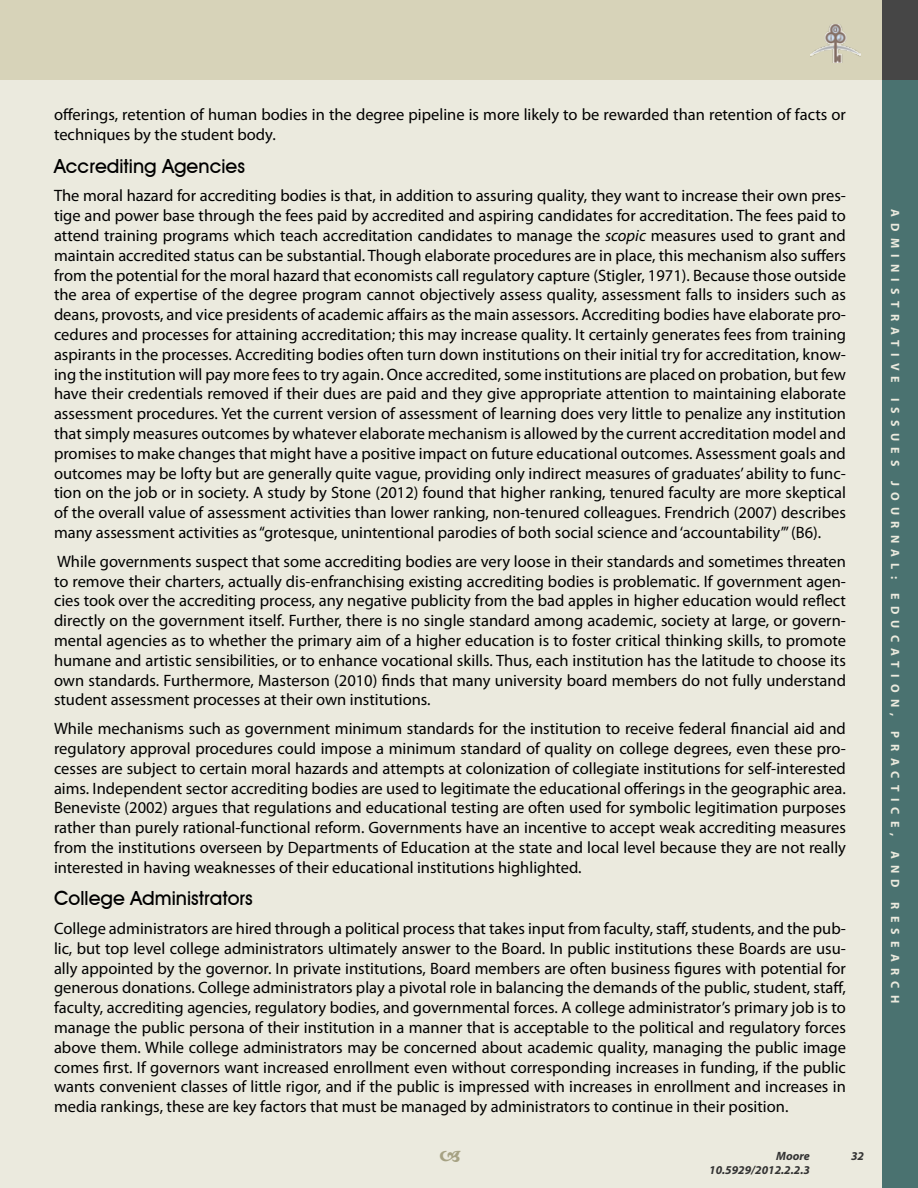
<style>
.page{position:relative;width:918px;height:1188px;background:#ebeade}
.page>*{position:absolute;margin:0;border:0;box-sizing:border-box;transform-origin:0 0}
.t1{font:500 19.5px "Avant Garde IT Cby BT";color:#000}
.t2{font:16.5px/19.8px "Myriad Pro";color:#000;text-align:justify}
.t3{font:700 12px "Myriad Pro";letter-spacing:.52em;color:#ebeade}
.t4{font:italic 700 12px "Myriad Pro";color:#333}
.s1{font-style:italic}
</style>
<div class="page">
<div style="left:0;top:0;width:882px;height:80px;background:#d7d3b9"></div>
<div style="left:882px;top:80px;width:36px;height:1108px;background:#4a7270"></div>
<div style="left:882px;top:0;width:36px;height:80px;background:#464646"></div>
<img style="left:811px;top:24px;width:50px;height:38px">
<p class="t2" style="left:54px;top:105px;width:793px">offerings, retention of human bodies in the degree pipeline is more likely to be rewarded than retention of facts or techniques by the student body.</p>
<p class="t1" style="left:54px;top:154px;width:193px">Accrediting Agencies</p>
<p class="t2" style="left:54px;top:186px;width:794px">The moral hazard for accrediting bodies is that, in addition to assuring quality, they want to increase their own pres&shy;tige and power base through the fees paid by accredited and aspiring candidates for accreditation. The fees paid to attend training programs which teach accreditation candidates to manage the <span class="s1">scopic</span> measures used to grant and maintain accredited status can be substantial. Though elaborate procedures are in place, this mechanism also suffers from the potential for the moral hazard that economists call regulatory capture (Stigler, 1971). Because those outside the area of expertise of the degree program cannot objectively assess quality, assessment falls to insiders such as deans, provosts, and vice presidents of academic affairs as the main assessors. Accrediting bodies have elaborate pro&shy;cedures and processes for attaining accreditation; this may increase quality. It certainly generates fees from training aspirants in the processes. Accrediting bodies often turn down institutions on their initial try for accreditation, know&shy;ing the institution will pay more fees to try again. Once accredited, some institutions are placed on probation, but few have their credentials removed if their dues are paid and they give appropriate attention to maintaining elaborate assessment procedures. Yet the current version of assessment of learning does very little to penalize any institution that simply measures outcomes by whatever elaborate mechanism is allowed by the current accreditation model and promises to make changes that might have a positive impact on future educational outcomes. Assessment goals and outcomes may be lofty but are generally quite vague, providing only indirect measures of graduates’ ability to func&shy;tion on the job or in society. A study by Stone (2012) found that higher ranking, tenured faculty are more skeptical of the overall value of assessment activities than lower ranking, non-tenured colleagues. Frendrich (2007) describes many assessment activities as “grotesque, unintentional parodies of both social science and ‘accountability’” (B6).</p>
<p class="t2" style="left:54px;top:551px;width:794px">While governments suspect that some accrediting bodies are very loose in their standards and sometimes threaten to remove their charters, actually dis-enfranchising existing accrediting bodies is problematic. If government agen&shy;cies took over the accrediting process, any negative publicity from the bad apples in higher education would reflect directly on the government itself. Further, there is no single standard among academic, society at large, or govern&shy;mental agencies as to whether the primary aim of a higher education is to foster critical thinking skills, to promote humane and artistic sensibilities, or to enhance vocational skills. Thus, each institution has the latitude to choose its own standards. Furthermore, Masterson (2010) finds that many university board members do not fully understand student assessment processes at their own institutions.</p>
<p class="t2" style="left:54px;top:718px;width:794px">While mechanisms such as government minimum standards for the institution to receive federal financial aid and regulatory approval procedures could impose a minimum standard of quality on college degrees, even these pro&shy;cesses are subject to certain moral hazards and attempts at colonization of collegiate institutions for self-interested aims. Independent sector accrediting bodies are used to legitimate the educational offerings in the geographic area.<br>Beneviste (2002) argues that regulations and educational testing are often used for symbolic legitimation purposes rather than purely rational-functional reform. Governments have an incentive to accept weak accrediting measures from the institutions overseen by Departments of Education at the state and local level because they are not really interested in having weaknesses of their educational institutions highlighted.</p>
<p class="t1" style="left:54px;top:886px;width:200px">College Administrators</p>
<p class="t2" style="left:54px;top:918px;width:794px">College administrators are hired through a political process that takes input from faculty, staff, students, and the pub&shy;lic, but top level college administrators ultimately answer to the Board. In public institutions these Boards are usu&shy;ally appointed by the governor. In private institutions, Board members are often business figures with potential for generous donations. College administrators play a pivotal role in balancing the demands of the public, student, staff, faculty, accrediting agencies, regulatory bodies, and governmental forces. A college administrator’s primary job is to manage the public persona of their institution in a manner that is acceptable to the political and regulatory forces above them. While college administrators may be concerned about academic quality, managing the public image comes first. If governors want increased enrollment even without corresponding increases in funding, if the public wants convenient classes of little rigor, and if the public is impressed with increases in enrollment and increases in media rankings, these are key factors that must be managed by administrators to continue in their position.</p>
<p class="t4" style="left:776px;top:1148px;width:35px">Moore</p>
<p class="t4" style="left:851px;top:1148px;width:14px">32</p>
<p class="t4" style="left:709px;top:1162px;width:102px">10.5929/2012.2.2.3</p>
<p class="t3" style="left:903px;top:209px;width:795px;rotate:90deg">ADMINISTRATIVE ISSUES JOURNAL: EdUCATION, PRACTICE, AND RESEARCH</p>
</div>
